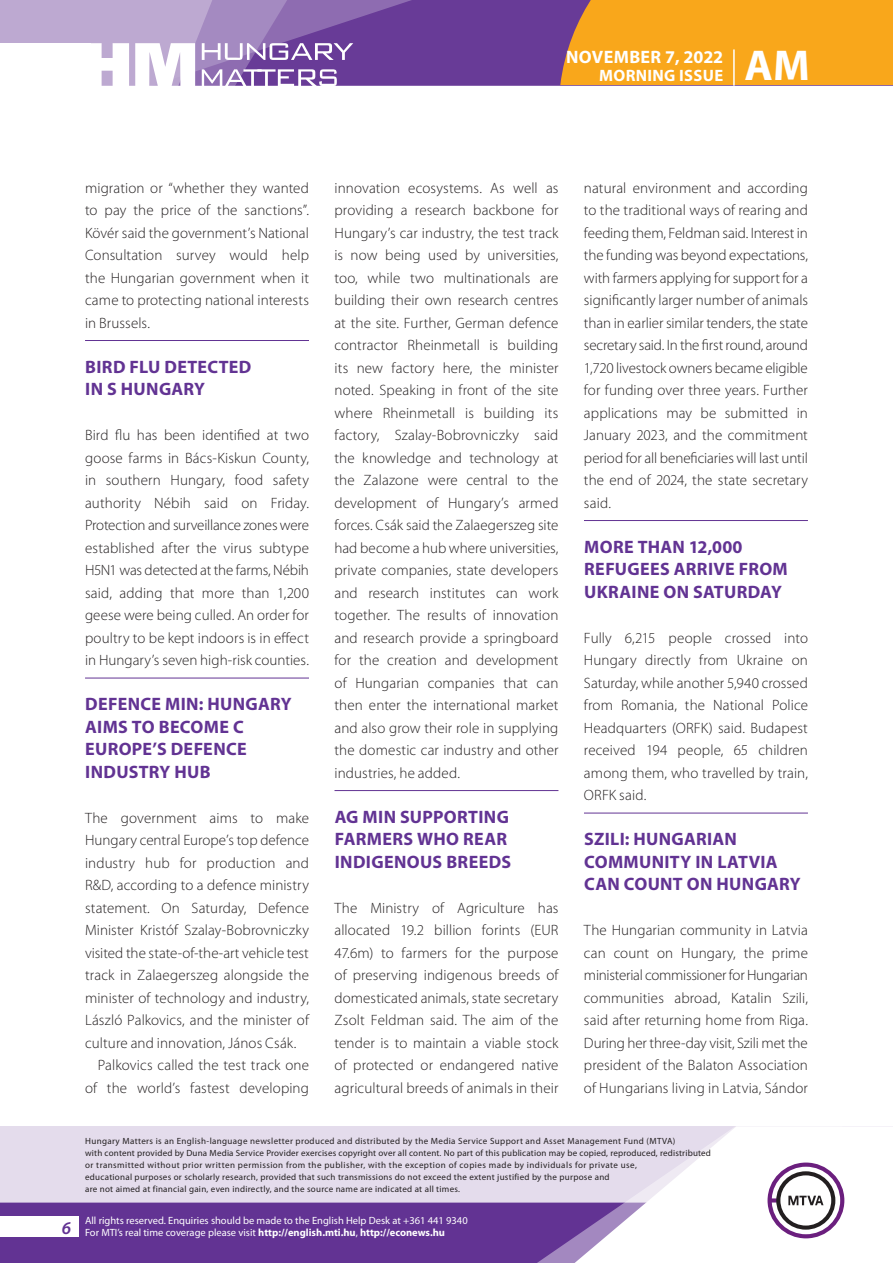
<style>
.page{position:relative;width:893px;height:1263px;background:#fff}
.page>*{position:absolute;margin:0;border:0;box-sizing:border-box;transform-origin:0 0}
.t1{font:700 43.35px "Myriad Pro";color:#fff}
._01_cimsor{font:700 18px/22.5px "Myriad Pro";letter-spacing:.02em;color:#623393}
.t2{font:700 18px "Myriad Pro";letter-spacing:.02em;color:#fff}
.t3{font:italic 600 18px "Myriad Pro";color:#623393}
.t4{font:700 16.5px "Myriad Pro";letter-spacing:.02em;color:#fff}
._03_kenyer_szöveg-1{font:300 15px/22.5px "Myriad Pro";letter-spacing:.005em;color:#231f20;text-align:justify}
._03_kenyer_szöveg-2{font:300 15px/22.5px "Myriad Pro";letter-spacing:.01em;color:#231f20;text-align:justify}
.t5{font:10.5px/12px "Myriad Pro";color:#fff}
.t6{font:9px/12px "Myriad Pro";letter-spacing:.03em;color:#231f20}
.s1{font-weight:700}
</style>
<div class="page">
<div style="left:0;top:1126px;width:893px;height:137px;background:#e4dcec"></div>
<div style="left:0;top:1202px;width:506px;height:61px;background:#623393"></div>
<div style="left:506px;top:1202px;width:43px;height:61px;background:#623393"></div>
<svg style="left:549px;top:1126px;width:344px;height:137px;fill:#fff"></svg>
<svg style="left:767px;top:1162px;width:77px;height:76px;background:#c5b8c8"></svg>
<div style="left:0;top:1216px;width:79px;height:20px;background:#fff"></div>
<div style="left:0;top:0;width:893px;height:85px;background:#683b97"></div>
<div style="left:560px;top:0;width:333px;height:85px;background:#f9a71b"></div>
<hr style="left:733px;top:49px;width:2px;height:37px;background:#fff">
<svg style="left:0;top:0;width:479px;height:86px"></svg>
<hr style="left:85px;top:340px;width:224px;height:1px;background:#623393">
<hr style="left:85px;top:678px;width:224px;height:1px;background:#623393">
<hr style="left:334px;top:790px;width:224px;height:1px;background:#623393">
<hr style="left:584px;top:520px;width:224px;height:1px;background:#623393">
<hr style="left:584px;top:813px;width:224px;height:1px;background:#623393">
<p class="t2" style="left:566px;top:45px;width:159px">NOVEMBER 7, 2022</p>
<p class="t4" style="left:599px;top:65px;width:125px">MORNING ISSUE</p>
<h1 class="t1" style="left:745px;top:37px;width:67px">AM</h1>
<p class="_03_kenyer_szöveg-2" style="left:85px;top:176px;width:225px">migration or “whether they wanted to pay the price of the sanctions”.<br>Kövér said the government’s National Consultation survey would help the Hungarian government when it came to protecting national interests in Brussels.</p>
<p class="_01_cimsor" style="left:85px;top:355px;width:168px">BIRD FLU DETECTED<br>IN S HUNGARY</p>
<p class="_03_kenyer_szöveg-1" style="left:85px;top:424px;width:225px">Bird flu has been identified at two goose farms in Bács-Kiskun County, in southern Hungary, food safety authority Nébih said on Friday.<br>Protection and surveillance zones were established after the virus subtype H5N1 was detected at the farms, Nébih said, adding that more than 1,200 geese were being culled. An order for poultry to be kept indoors is in effect in Hungary’s seven high-risk counties.</p>
<p class="_01_cimsor" style="left:85px;top:692px;width:208px">DEFENCE MIN: HUNGARY<br>AIMS TO BECOME C<br>EUROPE’S DEFENCE<br>INDUSTRY HUB</p>
<p class="_03_kenyer_szöveg-1" style="left:85px;top:806px;width:225px">The government aims to make Hungary central Europe’s top defence industry hub for production and R&amp;D, according to a defence ministry statement. On Saturday, Defence Minister Kristóf Szalay-Bobrovniczky visited the state-of-the-art vehicle test track in Zalaegerszeg alongside the minister of technology and industry, László Palkovics, and the minister of culture and innovation, János Csák.</p>
<p class="_03_kenyer_szöveg-2" style="left:85px;top:1054px;width:225px;text-align:right">Palkovics called the test track one of the world’s fastest developing</p>
<p class="_03_kenyer_szöveg-2" style="left:334px;top:176px;width:225px">innovation ecosystems. As well as providing a research backbone for Hungary’s car industry, the test track is now being used by universities, too, while two multinationals are building their own research centres at the site. Further, German defence contractor Rheinmetall is building its new factory here, the minister noted. Speaking in front of the site where Rheinmetall is building its factory, Szalay-Bobrovniczky said the knowledge and technology at the Zalazone were central to the development of Hungary’s armed forces. Csák said the Zalaegerszeg site had become a hub where universities, private companies, state developers and research institutes can work together. The results of innovation and research provide a springboard for the creation and development of Hungarian companies that can then enter the international market and also grow their role in supplying the domestic car industry and other industries, he added.</p>
<p class="_01_cimsor" style="left:335px;top:805px;width:178px">AG MIN SUPPORTING<br>FARMERS WHO REAR<br>INDIGENOUS BREEDS</p>
<p class="_03_kenyer_szöveg-1" style="left:334px;top:896px;width:225px">The Ministry of Agriculture has allocated 19.2 billion forints (EUR 47.6m) to farmers for the purpose of preserving indigenous breeds of domesticated animals, state secretary Zsolt Feldman said. The aim of the tender is to maintain a viable stock of protected or endangered native agricultural breeds of animals in their</p>
<p class="_03_kenyer_szöveg-1" style="left:584px;top:176px;width:225px">natural environment and according to the traditional ways of rearing and feeding them, Feldman said. Interest in the funding was beyond expectations, with farmers applying for support for a significantly larger number of animals than in earlier similar tenders, the state secretary said. In the first round, around 1,720 livestock owners became eligible for funding over three years. Further applications may be submitted in January 2023, and the commitment period for all beneficiaries will last until the end of 2024, the state secretary said.</p>
<p class="_01_cimsor" style="left:584px;top:535px;width:205px">MORE THAN 12,000<br>REFUGEES ARRIVE FROM<br>UKRAINE ON SATURDAY</p>
<p class="_03_kenyer_szöveg-1" style="left:584px;top:626px;width:225px">Fully 6,215 people crossed into Hungary directly from Ukraine on Saturday, while another 5,940 crossed from Romania, the National Police Headquarters (ORFK) said. Budapest received 194 people, 65 children among them, who travelled by train, ORFK said.</p>
<p class="_01_cimsor" style="left:584px;top:827px;width:218px">SZILI: HUNGARIAN<br>COMMUNITY IN LATVIA<br>CAN COUNT ON HUNGARY</p>
<p class="_03_kenyer_szöveg-1" style="left:584px;top:919px;width:225px">The Hungarian community in Latvia can count on Hungary, the prime ministerial commissioner for Hungarian communities abroad, Katalin Szili, said after returning home from Riga.<br>During her three-day visit, Szili met the president of the Balaton Association of Hungarians living in Latvia, Sándor</p>
<p class="t3" style="left:62px;top:1217px;width:11px">6</p>
<p class="t6" style="left:85px;top:1134px;width:627px">Hungary Matters is an English-language newsletter produced and distributed by the Media Service Support and Asset Management Fund (MTVA)<br>with content provided by Duna Media Service Provider exercises copyright over all content. No part of this publication may be copied, reproduced, redistributed or transmitted without prior written permission from the publisher, with the exception of copies made by individuals for private use,<br>educational purposes or scholarly research, provided that such transmissions do not exceed the extent justified by the purpose and<br>are not aimed at financial gain, even indirectly, and the source name are indicated at all times.</p>
<p class="t5" style="left:85px;top:1214px;width:384px">All rights reserved. Enquiries should be made to the English Help Desk at +361 441 9340<br>For MTI’s real time coverage please visit <span class="s1">http://english.mti.hu</span>, <span class="s1">http://econews.hu</span></p>
</div>
